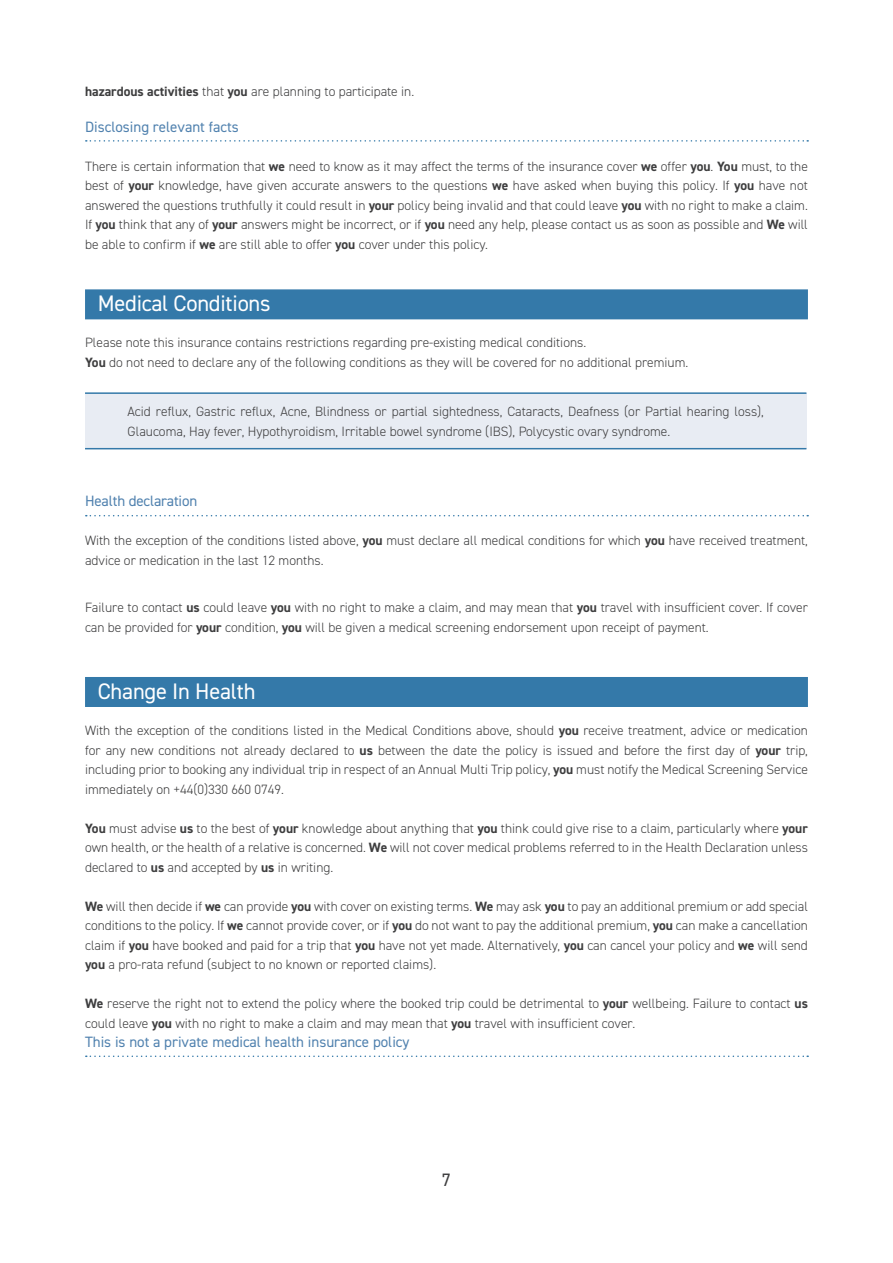
<style>
.page{position:relative;width:893px;height:1263px;background:#fff}
.page>*{position:absolute;margin:0;border:0;box-sizing:border-box;transform-origin:0 0}
.Header_Para{font:22.5px "DIN2014";letter-spacing:-.01em;color:#fff}
.t1{font:18px "DIN2014";color:#3e3e3f}
.Sub_header{font:15px "DIN2014";color:#5182af}
.Body_text{font:300 13.5px/19.5px "DIN2014";color:#3e3e3f;text-align:justify}
.Notes{font:300 13.5px/19.5px "DIN2014";color:#3e3e3f}
.s1{font-weight:700}
</style>
<div class="page">
<svg style="left:86px;top:140px;width:722px;height:2px"></svg>
<div style="left:85px;top:289px;width:723px;height:30px;background:#3479a9"></div>
<svg style="left:86px;top:515px;width:722px;height:1px"></svg>
<div style="left:85px;top:677px;width:723px;height:30px;background:#3479a9"></div>
<svg style="left:86px;top:1055px;width:722px;height:2px"></svg>
<div style="left:85px;top:393px;width:721px;height:56px;background:#e8ecf3"></div>
<hr style="left:85px;top:392px;width:721px;height:2px;background:#3479a9">
<hr style="left:85px;top:448px;width:721px;height:1px;background:#3479a9">
<p class="Body_text" style="left:85px;top:81px;width:331px"><span class="s1">hazardous activities</span> that <span class="s1">you</span> are planning to participate in.</p>
<p class="Sub_header" style="left:85px;top:117px;width:155px">Disclosing relevant facts</p>
<p class="Body_text" style="left:85px;top:156px;width:724px">There is certain information that <span class="s1">we</span> need to know as it may affect the terms of the insurance cover <span class="s1">we</span> offer <span class="s1">you</span>. <span class="s1">You</span> must, to the best of <span class="s1">your</span> knowledge, have given accurate answers to the questions <span class="s1">we</span> have asked when buying this policy. If <span class="s1">you</span> have not answered the questions truthfully it could result in <span class="s1">your</span> policy being invalid and that could leave <span class="s1">you</span> with no right to make a claim.<br>If <span class="s1">you</span> think that any of <span class="s1">your</span> answers might be incorrect, or if <span class="s1">you</span> need any help, please contact us as soon as possible and <span class="s1">We</span> will be able to confirm if <span class="s1">we</span> are still able to offer <span class="s1">you</span> cover under this policy.</p>
<p class="Header_Para" style="left:98px;top:289px;width:174px">Medical Conditions</p>
<p class="Body_text" style="left:85px;top:333px;width:503px">Please note this insurance contains restrictions regarding pre-existing medical conditions.</p>
<p class="Body_text" style="left:85px;top:353px;width:605px"><span class="s1">You</span> do not need to declare any of the following conditions as they will be covered for no additional premium.</p>
<p class="Notes" style="left:128px;top:402px;width:638px">Acid reflux, Gastric reflux, Acne, Blindness or partial sightedness, Cataracts, Deafness (or Partial hearing loss),<br>Glaucoma, Hay fever, Hypothyroidism, Irritable bowel syndrome (IBS), Polycystic ovary syndrome.</p>
<p class="Sub_header" style="left:85px;top:492px;width:114px">Health declaration</p>
<p class="Body_text" style="left:85px;top:531px;width:724px">With the exception of the conditions listed above, <span class="s1">you</span> must declare all medical conditions for which <span class="s1">you</span> have received treatment, advice or medication in the last 12 months.</p>
<p class="Body_text" style="left:85px;top:598px;width:724px">Failure to contact <span class="s1">us</span> could leave <span class="s1">you</span> with no right to make a claim, and may mean that <span class="s1">you</span> travel with insufficient cover. If cover can be provided for <span class="s1">your</span> condition, <span class="s1">you</span> will be given a medical screening endorsement upon receipt of payment.</p>
<p class="Header_Para" style="left:98px;top:677px;width:159px">Change In Health</p>
<p class="Body_text" style="left:85px;top:721px;width:724px">With the exception of the conditions listed in the Medical Conditions above, should <span class="s1">you</span> receive treatment, advice or medication for any new conditions not already declared to <span class="s1">us</span> between the date the policy is issued and before the first day of <span class="s1">your</span> trip, including prior to booking any individual trip in respect of an Annual Multi Trip policy, <span class="s1">you</span> must notify the Medical Screening Service immediately on +44(0)330 660 0749.</p>
<p class="Body_text" style="left:85px;top:818px;width:724px"><span class="s1">You</span> must advise <span class="s1">us</span> to the best of <span class="s1">your</span> knowledge about anything that <span class="s1">you</span> think could give rise to a claim, particularly where <span class="s1">your </span>own health, or the health of a relative is concerned. <span class="s1">We</span> will not cover medical problems referred to in the Health Declaration unless declared to <span class="s1">us</span> and accepted by <span class="s1">us</span> in writing.</p>
<p class="Body_text" style="left:85px;top:896px;width:724px"><span class="s1">We</span> will then decide if <span class="s1">we</span> can provide <span class="s1">you</span> with cover on existing terms. <span class="s1">We</span> may ask <span class="s1">you</span> to pay an additional premium or add special conditions to the policy. If <span class="s1">we</span> cannot provide cover, or if <span class="s1">you</span> do not want to pay the additional premium, <span class="s1">you</span> can make a cancellation claim if <span class="s1">you</span> have booked and paid for a trip that <span class="s1">you</span> have not yet made. Alternatively, <span class="s1">you</span> can cancel your policy and <span class="s1">we</span> will send <span class="s1">you</span> a pro-rata refund (subject to no known or reported claims).</p>
<p class="Body_text" style="left:85px;top:994px;width:724px"><span class="s1">We</span> reserve the right not to extend the policy where the booked trip could be detrimental to <span class="s1">your</span> wellbeing. Failure to contact <span class="s1">us </span>could leave <span class="s1">you</span> with no right to make a claim and may mean that <span class="s1">you</span> travel with insufficient cover.</p>
<p class="Sub_header" style="left:85px;top:1032px;width:326px">This is not a private medical health insurance policy</p>
<h2 class="t1" style="left:442px;top:1168px;width:10px">7</h2>
</div>
